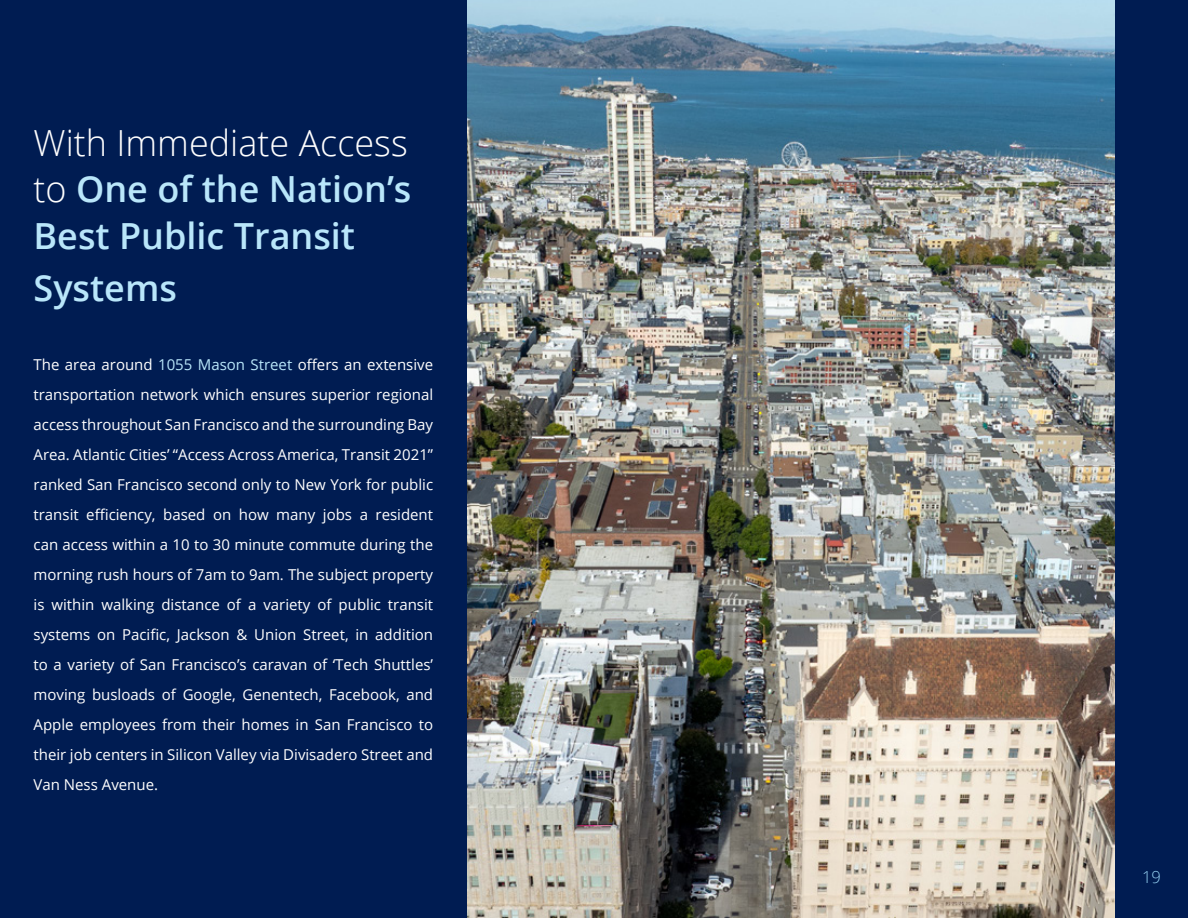
<style>
.page{position:relative;width:1188px;height:918px;background:#fff}
.page>*{position:absolute;margin:0;border:0;box-sizing:border-box;transform-origin:0 0}
.t1{font:600 36px/46.5px "Open Sans";color:#b9e6fa;text-align:justify}
.t2{font:300 16.5px "Open Sans";color:#96d1f2}
.t3{font:15px/30px "Open Sans";color:#fff;text-align:justify}
.s1{font-weight:300;color:#fff}
.s2{color:#b9e6fa}
</style>
<div class="page">
<div style="left:0;top:0;width:481px;height:918px;background:#001c52"></div>
<img style="left:467px;top:0;width:648px;height:918px">
<div style="left:1115px;top:0;width:73px;height:918px;background:#001c52"></div>
<h1 class="t1" style="left:34px;top:119px;width:379px"><span class="s1">With Immediate Access to</span> One of the Nation’s Best Public Transit</h1>
<h1 class="t1" style="left:34px;top:264px;width:145px">Systems</h1>
<p class="t3" style="left:34px;top:349px;width:401px">The area around <span class="s2">1055 Mason Street</span> offers an extensive transportation network which ensures superior regional access throughout San Francisco and the surrounding Bay Area. Atlantic Cities’ “Access Across America, Transit 2021” ranked San Francisco second only to New York for public transit efficiency, based on how many jobs a resident can access within a 10 to 30 minute commute during the morning rush hours of 7am to 9am. The subject property is within walking distance of a variety of public transit systems on Pacific, Jackson &amp; Union Street, in addition to a variety of San Francisco’s caravan of ‘Tech Shuttles’ moving busloads of Google, Genentech, Facebook, and Apple employees from their homes in San Francisco to their job centers in Silicon Valley via Divisadero Street and Van Ness Avenue.</p>
<p class="t2" style="left:1142px;top:865px;width:20px">19</p>
</div>
